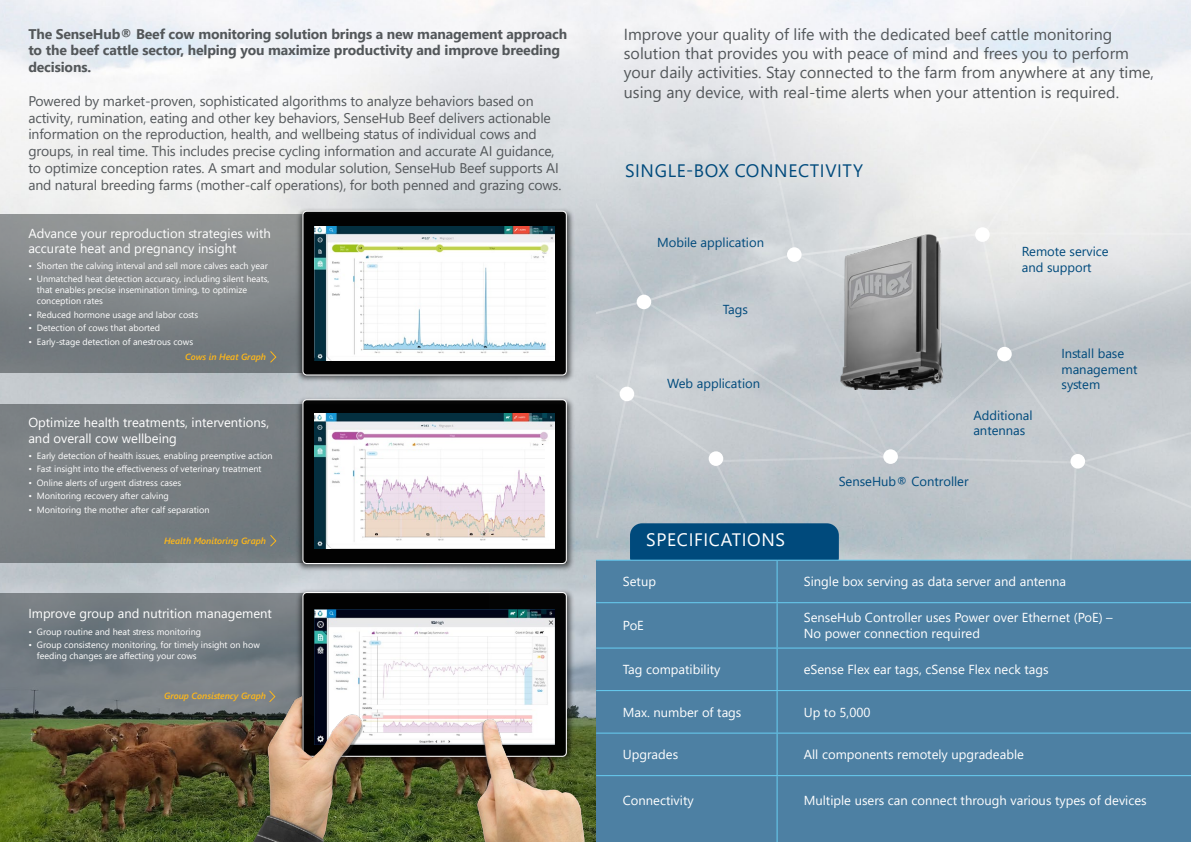
<style>
.page{position:relative;width:1191px;height:842px;background:#fff}
.page>*{position:absolute;margin:0;border:0;box-sizing:border-box;transform-origin:0 0}
.t1{font:18px "Segoe UI";letter-spacing:.035em;color:#004a7c}
.t2{font:18px "Segoe UI";letter-spacing:.035em;color:#fff}
.t3{font:16px/19.2px "Segoe UI";color:#53575a}
.t4{font:14px/16.8px "Segoe UI";letter-spacing:-.01em;color:#53575a}
.t5{font:700 14px/16.8px "Segoe UI";letter-spacing:-.01em;color:#53575a}
.t6{font:13px/15.6px "Segoe UI";color:#fff}
.t7{font:13px/15.6px "Segoe UI";color:#004a7c}
.t8{font:9px/10.8px "Segoe UI";color:#fff}
.t9{font:italic 600 9px "Segoe UI";color:#fdb71a}
</style>
<div class="page">
<img style="left:0;top:0;width:596px;height:842px">
<svg style="left:582px;top:0;width:609px;height:609px"></svg>
<div style="left:630px;top:523px;width:209px;height:47px;background:#004a7c;border-radius:12px"></div>
<div style="left:596px;top:560px;width:595px;height:282px;background:#4d80a3"></div>
<div style="left:0;top:214px;width:567px;height:159px;background:linear-gradient(to bottom,#979999,#6e757a)"></div>
<div style="left:0;top:404px;width:567px;height:158px;background:#797e82"></div>
<svg style="left:0;top:593px;width:276px;height:124px;background:#727a7f"></svg>
<img style="left:276px;top:188px;width:316px;height:188px">
<div style="left:303px;top:211px;width:263px;height:164px;background:#000;border-radius:4px"></div>
<div style="left:302px;top:211px;width:265px;height:165px;border:1px solid #fff;border-radius:4px"></div>
<img style="left:276px;top:376px;width:316px;height:193px">
<div style="left:303px;top:400px;width:263px;height:163px;background:#000;border-radius:4px"></div>
<div style="left:302px;top:399px;width:265px;height:165px;border:1px solid #fff;border-radius:4px"></div>
<img style="left:276px;top:569px;width:316px;height:214px">
<div style="left:303px;top:592px;width:263px;height:164px;background:#000;border-radius:4px"></div>
<div style="left:302px;top:592px;width:265px;height:165px;border:1px solid #fff;border-radius:4px"></div>
<svg style="left:269px;top:350px;width:8px;height:14px"></svg>
<svg style="left:269px;top:534px;width:8px;height:14px"></svg>
<img style="left:838px;top:231px;width:109px;height:159px">
<hr style="left:596px;top:560px;width:181px;height:1px;background:#68cef2">
<hr style="left:777px;top:560px;width:414px;height:1px;background:#68cef2">
<hr style="left:776px;top:561px;width:1px;height:41px;background:#68cef2">
<hr style="left:596px;top:602px;width:181px;height:1px;background:#68cef2">
<hr style="left:777px;top:602px;width:414px;height:1px;background:#68cef2">
<hr style="left:776px;top:603px;width:1px;height:44px;background:#68cef2">
<hr style="left:596px;top:647px;width:181px;height:1px;background:#68cef2">
<hr style="left:777px;top:647px;width:414px;height:1px;background:#68cef2">
<hr style="left:776px;top:648px;width:1px;height:42px;background:#68cef2">
<hr style="left:596px;top:690px;width:181px;height:1px;background:#68cef2">
<hr style="left:777px;top:690px;width:414px;height:1px;background:#68cef2">
<hr style="left:776px;top:691px;width:1px;height:42px;background:#68cef2">
<hr style="left:596px;top:733px;width:181px;height:1px;background:#68cef2">
<hr style="left:777px;top:733px;width:414px;height:1px;background:#68cef2">
<hr style="left:776px;top:734px;width:1px;height:41px;background:#68cef2">
<hr style="left:596px;top:775px;width:181px;height:1px;background:#68cef2">
<hr style="left:777px;top:775px;width:414px;height:1px;background:#68cef2">
<hr style="left:776px;top:776px;width:1px;height:66px;background:#68cef2">
<img style="left:314px;top:226px;width:240px;height:134px">
<img style="left:314px;top:413px;width:240px;height:135px">
<img style="left:314px;top:609px;width:240px;height:135px">
<img style="left:236px;top:663px;width:173px;height:179px">
<img style="left:440px;top:677px;width:156px;height:165px">
<h3 class="t5" style="left:28px;top:24px;width:540px">The SenseHub® Beef cow monitoring solution brings a new management approach to the beef cattle sector, helping you maximize productivity and improve breeding decisions.</h3>
<p class="t4" style="left:28px;top:91px;width:534px">Powered by market-proven, sophisticated algorithms to analyze behaviors based on activity, rumination, eating and other key behaviors, SenseHub Beef delivers actionable information on the reproduction, health, and wellbeing status of individual cows and groups, in real time. This includes precise cycling information and accurate AI guidance, to optimize conception rates. A smart and modular solution, SenseHub Beef supports AI and natural breeding farms (mother-calf operations), for both penned and grazing cows.</p>
<h3 class="t6" style="left:28px;top:224px;width:244px">Advance your reproduction strategies with accurate heat and pregnancy insight</h3>
<p class="t8" style="left:28px;top:259px;width:241px">• Shorten the calving interval and sell more calves each year</p>
<p class="t8" style="left:37px;top:273px;width:234px;text-indent:-9px">• Unmatched heat detection accuracy, including silent heats, that enables precise insemination timing, to optimize conception rates</p>
<p class="t8" style="left:28px;top:308px;width:171px">• Reduced hormone usage and labor costs</p>
<p class="t8" style="left:28px;top:322px;width:133px">• Detection of cows that aborted</p>
<p class="t8" style="left:28px;top:336px;width:166px">• Early-stage detection of anestrous cows</p>
<p class="t9" style="left:185px;top:349px;width:82px">Cows in Heat Graph</p>
<h3 class="t6" style="left:28px;top:414px;width:242px">Optimize health treatments, interventions, and overall cow wellbeing</h3>
<p class="t8" style="left:28px;top:449px;width:246px">• Early detection of health issues, enabling preemptive action</p>
<p class="t8" style="left:28px;top:463px;width:235px">• Fast insight into the effectiveness of veterinary treatment</p>
<p class="t8" style="left:28px;top:476px;width:155px">• Online alerts of urgent distress cases</p>
<p class="t8" style="left:28px;top:490px;width:142px">• Monitoring recovery after calving</p>
<p class="t8" style="left:28px;top:504px;width:183px">• Monitoring the mother after calf separation</p>
<p class="t9" style="left:164px;top:532px;width:104px">Health Monitoring Graph</p>
<h3 class="t6" style="left:28px;top:604px;width:245px">Improve group and nutrition management</h3>
<p class="t8" style="left:28px;top:625px;width:174px">• Group routine and heat stress monitoring</p>
<p class="t8" style="left:37px;top:639px;width:224px;text-indent:-9px">• Group consistency monitoring, for timely insight on how feeding changes are affecting your cows</p>
<p class="t9" style="left:164px;top:687px;width:103px">Group Consistency Graph</p>
<p class="t3" style="left:624px;top:23px;width:532px">Improve your quality of life with the dedicated beef cattle monitoring solution that provides you with peace of mind and frees you to perform your daily activities. Stay connected to the farm from anywhere at any time, using any device, with real-time alerts when your attention is required.</p>
<h1 class="t1" style="left:625px;top:153px;width:239px">SINGLE-BOX CONNECTIVITY</h1>
<h3 class="t7" style="left:657px;top:233px;width:108px">Mobile application</h3>
<h3 class="t7" style="left:723px;top:300px;width:27px">Tags</h3>
<h3 class="t7" style="left:667px;top:375px;width:94px">Web application</h3>
<h3 class="t7" style="left:1021px;top:242px;width:88px">Remote service and support</h3>
<h3 class="t7" style="left:973px;top:406px;width:61px">Additional antennas</h3>
<h3 class="t7" style="left:1061px;top:345px;width:77px">Install base management system</h3>
<h1 class="t2" style="left:646px;top:522px;width:140px">SPECIFICATIONS</h1>
<h3 class="t7" style="left:838px;top:473px;width:131px">SenseHub® Controller</h3>
<h3 class="t6" style="left:623px;top:573px;width:35px">Setup</h3>
<h3 class="t6" style="left:803px;top:573px;width:264px">Single box serving as data server and antenna</h3>
<h3 class="t6" style="left:623px;top:616px;width:22px">PoE</h3>
<h3 class="t6" style="left:803px;top:609px;width:310px">SenseHub Controller uses Power over Ethernet (PoE) –<br>No power connection required</h3>
<h3 class="t6" style="left:623px;top:660px;width:99px">Tag compatibility</h3>
<h3 class="t6" style="left:803px;top:660px;width:246px">eSense Flex ear tags, cSense Flex neck tags</h3>
<h3 class="t6" style="left:623px;top:703px;width:120px">Max. number of tags</h3>
<h3 class="t6" style="left:803px;top:703px;width:68px">Up to 5,000</h3>
<h3 class="t6" style="left:623px;top:745px;width:57px">Upgrades</h3>
<h3 class="t6" style="left:803px;top:745px;width:222px">All components remotely upgradeable</h3>
<h3 class="t6" style="left:623px;top:791px;width:72px">Connectivity</h3>
<h3 class="t6" style="left:803px;top:791px;width:344px">Multiple users can connect through various types of devices</h3>
</div>
